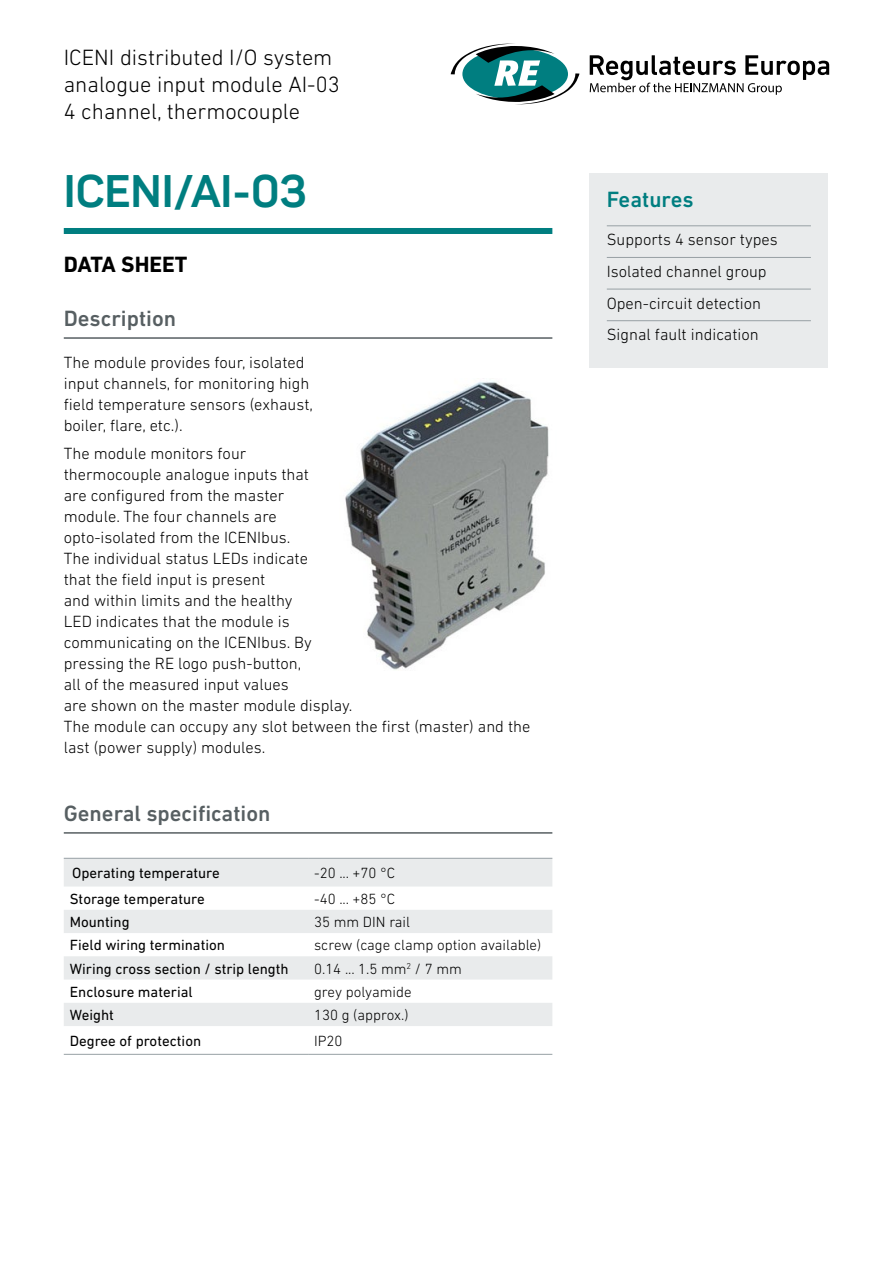
<style>
.page{position:relative;width:893px;height:1263px;background:#fff}
.page>*{position:absolute;margin:0;border:0;box-sizing:border-box;transform-origin:0 0}
.t1{font:700 45px "Sahar";color:#007e80}
.t2{font:300 22.5px/27px "DIN Next LT Pro";color:#000}
.t3{font:500 22.5px "DIN Next LT Pro";color:#575f62}
.t4{font:700 22.5px "DIN Next LT Pro";color:#000}
.t5{font:500 22.5px "DIN Next LT Pro";color:#007e80}
.t6{font:300 16.5px/21px "DIN Next LT Pro";color:#000}
.t7{font:15px "DIN Next LT Pro";color:#000}
.t8{font:300 15px "DIN Next LT Pro";color:#000}
</style>
<div class="page">
<div style="left:590px;top:173px;width:238px;height:195px;background:#e9ebec"></div>
<hr style="left:607px;top:225px;width:204px;height:1px;background:#97a0a4">
<hr style="left:607px;top:257px;width:204px;height:1px;background:#97a0a4">
<hr style="left:607px;top:289px;width:204px;height:1px;background:#97a0a4">
<hr style="left:607px;top:320px;width:204px;height:1px;background:#97a0a4">
<div style="left:64px;top:228px;width:488px;height:6px;background:#007e80"></div>
<hr style="left:64px;top:337px;width:488px;height:2px;background:#575f62">
<svg style="left:451px;top:43px;width:128px;height:62px"></svg>
<svg style="left:590px;top:55px;width:239px;height:40px"></svg>
<img style="left:345px;top:381px;width:204px;height:289px">
<hr style="left:64px;top:832px;width:488px;height:2px;background:#575f62">
<svg style="left:64px;top:859px;width:488px;height:167px;fill:#e9ebec"></svg>
<hr style="left:64px;top:858px;width:244px;height:1px;background:#97a0a4">
<hr style="left:308px;top:858px;width:244px;height:1px;background:#97a0a4">
<hr style="left:64px;top:1054px;width:244px;height:1px;background:#97a0a4">
<hr style="left:308px;top:1054px;width:244px;height:1px;background:#97a0a4">
<h2 class="t2" style="left:64px;top:43px;width:277px">ICENI distributed I/O system analogue input module AI-03<br>4 channel, thermocouple</h2>
<h1 class="t1" style="left:64px;top:163px;width:245px">ICENI/AI-03</h1>
<h2 class="t4" style="left:64px;top:251px;width:125px">DATA SHEET</h2>
<h2 class="t3" style="left:64px;top:305px;width:114px">Description</h2>
<p class="t6" style="left:64px;top:352px;width:251px">The module provides four, isolated input channels, for monitoring high field temperature sensors (exhaust, boiler, flare, etc.).</p>
<p class="t6" style="left:64px;top:442px;width:468px">The module monitors four<br>thermocouple analogue inputs that<br>are configured from the master<br>module. The four channels are<br>opto-isolated from the ICENIbus.<br>The individual status LEDs indicate<br>that the field input is present<br>and within limits and the healthy<br>LED indicates that the module is<br>communicating on the ICENIbus. By<br>pressing the RE logo push-button,<br>all of the measured input values<br>are shown on the master module display.<br>The module can occupy any slot between the first (master) and the last (power supply) modules.</p>
<h2 class="t3" style="left:64px;top:800px;width:208px">General specification</h2>
<p class="t7" style="left:72px;top:864px;width:149px">Operating temperature</p>
<p class="t8" style="left:314px;top:864px;width:83px">-20 ... +70 °C</p>
<p class="t7" style="left:70px;top:890px;width:136px">Storage temperature</p>
<p class="t8" style="left:314px;top:890px;width:83px">-40 ... +85 °C</p>
<p class="t7" style="left:70px;top:913px;width:61px">Mounting</p>
<p class="t8" style="left:314px;top:913px;width:98px">35 mm DIN rail</p>
<p class="t7" style="left:70px;top:936px;width:157px">Field wiring termination</p>
<p class="t8" style="left:314px;top:936px;width:229px">screw (cage clamp option available)</p>
<p class="t7" style="left:70px;top:960px;width:221px">Wiring cross section / strip length</p>
<p class="t8" style="left:314px;top:960px;width:149px">0.14 ... 1.5 mm<sup>2</sup> / 7 mm</p>
<p class="t7" style="left:70px;top:983px;width:124px">Enclosure material</p>
<p class="t8" style="left:314px;top:983px;width:99px">grey polyamide</p>
<p class="t7" style="left:70px;top:1006px;width:46px">Weight</p>
<p class="t8" style="left:314px;top:1006px;width:96px">130 g (approx.)</p>
<p class="t7" style="left:70px;top:1032px;width:133px">Degree of protection</p>
<p class="t8" style="left:314px;top:1032px;width:30px">IP20</p>
<h2 class="t5" style="left:607px;top:187px;width:88px">Features</h2>
<p class="t6" style="left:607px;top:224px;width:172px;line-height:31.7px">Supports 4 sensor types<br>Isolated channel group<br>Open-circuit detection<br>Signal fault indication</p>
</div>
